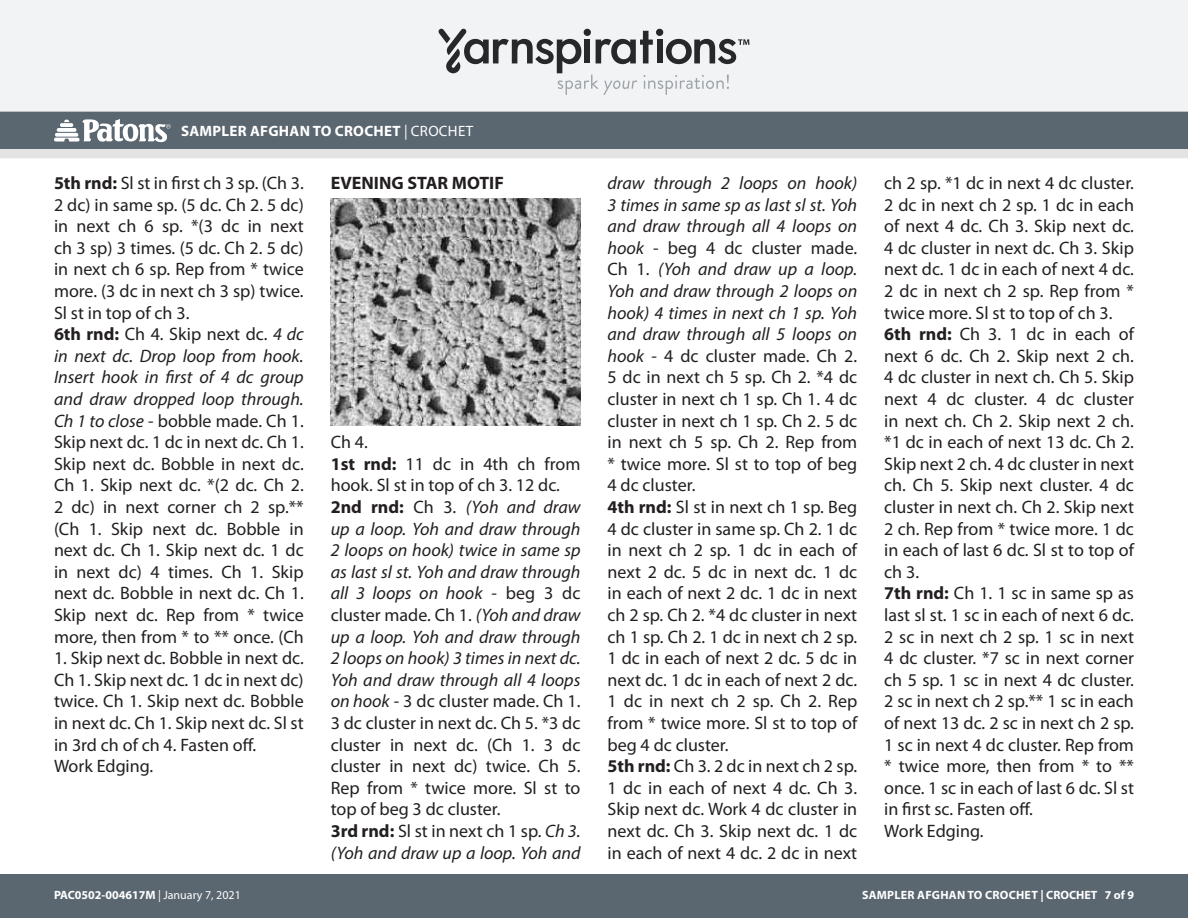
<style>
.page{position:relative;width:1188px;height:918px;background:#fff}
.page>*{position:absolute;margin:0;border:0;box-sizing:border-box;transform-origin:0 0}
.Instructions{font:18px/21.6px "Myriad Pro";color:#231f20;text-align:justify}
.Instructions-2{font:italic 18px/21.6px "Myriad Pro";color:#231f20;text-align:justify}
.Body{font:18px "Myriad Pro";color:#231f20}
.Instructions-3{font:700 18px "Myriad Pro";color:#231f20}
.Pattern_Title{font:700 15px "Myriad Pro";letter-spacing:.02em;color:#fff}
.t1{font:700 12px "Myriad Pro";letter-spacing:.02em;color:#fff}
.t2{font:700 12px "Myriad Pro";color:#fff}
.s1{font-weight:400}
.s2{font-weight:700}
.s3{font-style:italic}
.s4{font-weight:700;font-style:normal}
.s5{font-style:normal}
</style>
<div class="page">
<div style="left:0;top:875px;width:1188px;height:43px;background:#5a6670"></div>
<div style="left:0;top:149px;width:1188px;height:9px;background:#e4e3e3"></div>
<div style="left:0;top:111px;width:1188px;height:38px;background:#5a6670"></div>
<div style="left:0;top:0;width:1188px;height:112px;background:#f2f3f4"></div>
<svg style="left:54px;top:119px;width:117px;height:23px"></svg>
<svg style="left:438px;top:29px;width:311px;height:66px"></svg>
<img style="left:331px;top:199px;width:249px;height:226px">
<p class="Pattern_Title" style="left:181px;top:121px;width:294px">SAMPLER AFGHAN TO CROCHET <span class="s1">| CROCHET</span></p>
<p class="Instructions" style="left:54px;top:172px;width:251px"><span class="s2">5th rnd:</span> Sl st in first ch 3 sp. (Ch 3.<br>2 dc) in same sp. (5 dc. Ch 2. 5 dc) in next ch 6 sp. *(3 dc in next ch 3 sp) 3 times. (5 dc. Ch 2. 5 dc) in next ch 6 sp. Rep from * twice more. (3 dc in next ch 3 sp) twice.<br>Sl st in top of ch 3.</p>
<p class="Instructions" style="left:54px;top:323px;width:251px"><span class="s2">6th rnd:</span> Ch 4. Skip next dc. <span class="s3">4 dc in next dc. Drop loop from hook.<br>Insert hook in first of 4 dc group and draw dropped loop through.<br>Ch 1 to close</span> - bobble made. Ch 1.<br>Skip next dc. 1 dc in next dc. Ch 1.<br>Skip next dc. Bobble in next dc.<br>Ch 1. Skip next dc. *(2 dc. Ch 2.<br>2 dc) in next corner ch 2 sp.** (Ch 1. Skip next dc. Bobble in next dc. Ch 1. Skip next dc. 1 dc in next dc) 4 times. Ch 1. Skip next dc. Bobble in next dc. Ch 1.<br>Skip next dc. Rep from * twice more, then from * to ** once. (Ch</p>
<p class="Instructions" style="left:54px;top:647px;width:251px">1. Skip next dc. Bobble in next dc.<br>Ch 1. Skip next dc. 1 dc in next dc) twice. Ch 1. Skip next dc. Bobble in next dc. Ch 1. Skip next dc. Sl st in 3rd ch of ch 4. Fasten off.</p>
<p class="Body" style="left:54px;top:755px;width:101px">Work Edging.</p>
<p class="Instructions-3" style="left:331px;top:171px;width:175px">EVENING STAR MOTIF</p>
<p class="Instructions" style="left:331px;top:431px;width:39px">Ch 4.</p>
<p class="Instructions" style="left:331px;top:453px;width:251px"><span class="s2">1st rnd:</span> 11 dc in 4th ch from hook. Sl st in top of ch 3. 12 dc.</p>
<p class="Instructions-2" style="left:331px;top:496px;width:251px"><span class="s4">2nd rnd:</span> <span class="s5">Ch 3.</span> (Yoh and draw up a loop. Yoh and draw through 2 loops on hook) twice in same sp as last sl st. Yoh and draw through all 3 loops on hook <span class="s5">- beg 3 dc cluster made. Ch 1.</span> (Yoh and draw up a loop. Yoh and draw through 2 loops on hook) 3 times in next dc.<br>Yoh and draw through all 4 loops on hook <span class="s5">- 3 dc cluster made. Ch 1.<br>3 dc cluster in next dc. Ch 5. *3 dc cluster in next dc. (Ch 1. 3 dc cluster in next dc) twice. Ch 5.<br>Rep from * twice more. Sl st to top of beg 3 dc cluster.</span></p>
<p class="Instructions-2" style="left:331px;top:820px;width:251px"><span class="s4">3rd rnd:</span> <span class="s5">Sl st in next ch 1 sp.</span> Ch 3. (Yoh and draw up a loop. Yoh and</p>
<p class="Instructions-2" style="left:608px;top:172px;width:251px">draw through 2 loops on hook)<br>3 times in same sp as last sl st. Yoh and draw through all 4 loops on hook <span class="s5">- beg 4 dc cluster made.<br>Ch 1.</span> (Yoh and draw up a loop.<br>Yoh and draw through 2 loops on hook) 4 times in next ch 1 sp. Yoh and draw through all 5 loops on hook <span class="s5">- 4 dc cluster made. Ch 2.<br>5 dc in next ch 5 sp. Ch 2. *4 dc cluster in next ch 1 sp. Ch 1. 4 dc cluster in next ch 1 sp. Ch 2. 5 dc in next ch 5 sp. Ch 2. Rep from * twice more. Sl st to top of beg 4 dc cluster.</span></p>
<p class="Instructions" style="left:608px;top:496px;width:251px"><span class="s2">4th rnd:</span> Sl st in next ch 1 sp. Beg 4 dc cluster in same sp. Ch 2. 1 dc in next ch 2 sp. 1 dc in each of next 2 dc. 5 dc in next dc. 1 dc in each of next 2 dc. 1 dc in next ch 2 sp. Ch 2. *4 dc cluster in next ch 1 sp. Ch 2. 1 dc in next ch 2 sp.<br>1 dc in each of next 2 dc. 5 dc in next dc. 1 dc in each of next 2 dc.<br>1 dc in next ch 2 sp. Ch 2. Rep from * twice more. Sl st to top of beg 4 dc cluster.</p>
<p class="Instructions" style="left:608px;top:755px;width:251px"><span class="s2">5th rnd:</span> Ch 3. 2 dc in next ch 2 sp.<br>1 dc in each of next 4 dc. Ch 3.<br>Skip next dc. Work 4 dc cluster in next dc. Ch 3. Skip next dc. 1 dc in each of next 4 dc. 2 dc in next</p>
<p class="Instructions" style="left:884px;top:172px;width:251px">ch 2 sp. *1 dc in next 4 dc cluster.<br>2 dc in next ch 2 sp. 1 dc in each of next 4 dc. Ch 3. Skip next dc.<br>4 dc cluster in next dc. Ch 3. Skip next dc. 1 dc in each of next 4 dc.<br>2 dc in next ch 2 sp. Rep from * twice more. Sl st to top of ch 3.</p>
<p class="Instructions" style="left:884px;top:323px;width:251px"><span class="s2">6th rnd:</span> Ch 3. 1 dc in each of next 6 dc. Ch 2. Skip next 2 ch.<br>4 dc cluster in next ch. Ch 5. Skip next 4 dc cluster. 4 dc cluster in next ch. Ch 2. Skip next 2 ch. *1 dc in each of next 13 dc. Ch 2.<br>Skip next 2 ch. 4 dc cluster in next ch. Ch 5. Skip next cluster. 4 dc cluster in next ch. Ch 2. Skip next 2 ch. Rep from * twice more. 1 dc in each of last 6 dc. Sl st to top of ch 3.</p>
<p class="Instructions" style="left:884px;top:582px;width:251px"><span class="s2">7th rnd:</span> Ch 1. 1 sc in same sp as last sl st. 1 sc in each of next 6 dc.<br>2 sc in next ch 2 sp. 1 sc in next 4 dc cluster. *7 sc in next corner ch 5 sp. 1 sc in next 4 dc cluster.<br>2 sc in next ch 2 sp.** 1 sc in each of next 13 dc. 2 sc in next ch 2 sp.<br>1 sc in next 4 dc cluster. Rep from * twice more, then from * to ** once. 1 sc in each of last 6 dc. Sl st in first sc. Fasten off.</p>
<p class="Body" style="left:884px;top:820px;width:101px">Work Edging.</p>
<p class="t2" style="left:54px;top:887px;width:188px">PAC0502-004617M <span class="s1">| January 7, 2021</span></p>
<p class="t1" style="left:862px;top:887px;width:273px">SAMPLER AFGHAN TO CROCHET | CROCHET 7 of 9</p>
</div>
